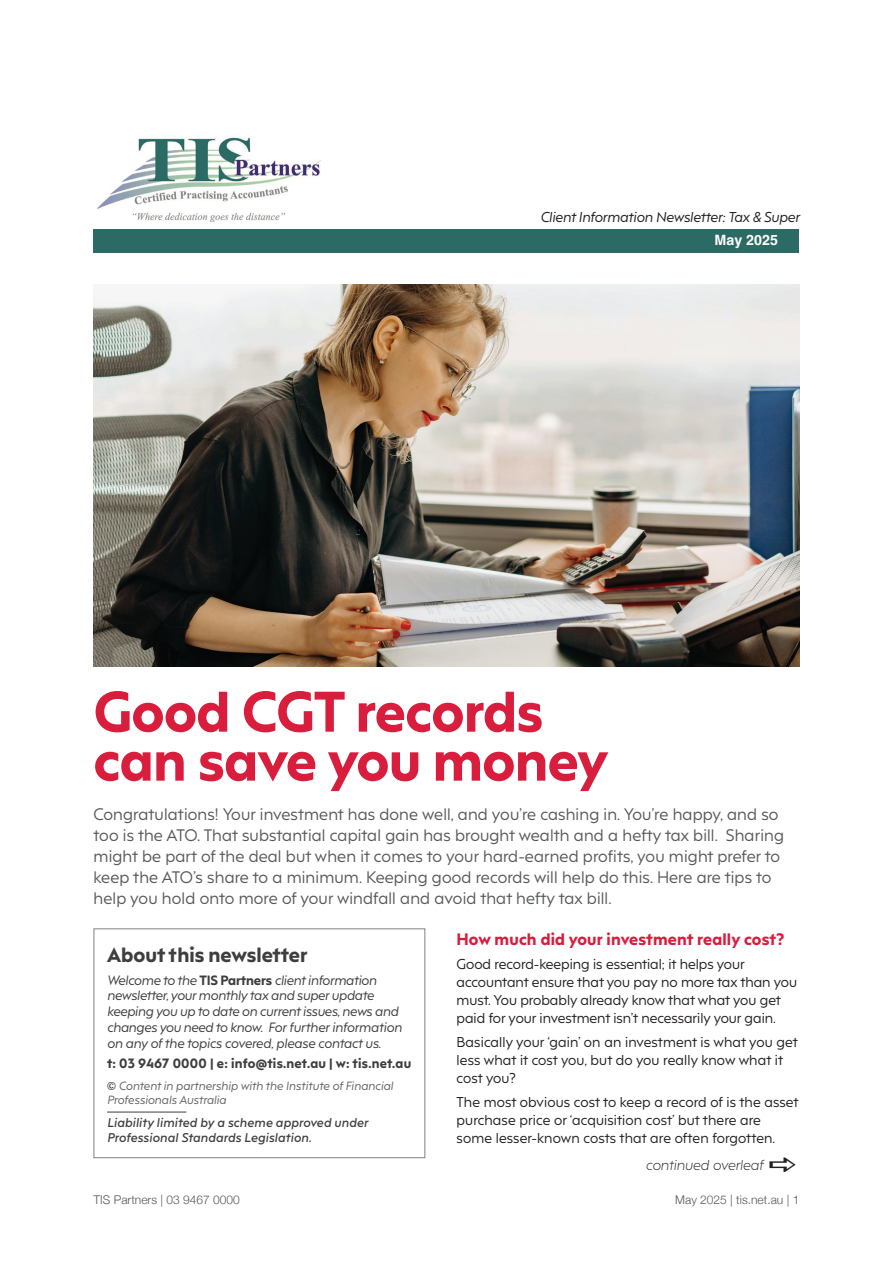
<style>
.page{position:relative;width:893px;height:1263px;background:#fff}
.page>*{position:absolute;margin:0;border:0;box-sizing:border-box;transform-origin:0 0}
.t1{font:800 54px/49.1px "F37 Hooj";letter-spacing:-.01em;color:#d81d3d}
.t2{font:800 19.5px "F37 Hooj";color:#3e3e3f}
.t3{font:15.75px/21px "F37 Hooj";letter-spacing:.01em;color:#57585a}
.t4{font:800 15.75px "F37 Hooj";letter-spacing:.01em;color:#d81d3d}
.t5{font:700 14.25px "Helvetica";color:#fff}
.t6{font:13.5px/18px "F37 Hooj";color:#231f20}
.t7{font:italic 13.5px "F37 Hooj";color:#231f20}
.t8{font:italic 300 13.5px "F37 Hooj";letter-spacing:.01em;color:#231f20}
.t9{font:italic 12.75px/15.8px "F37 Hooj";letter-spacing:-.01em;color:#3e3e3f}
.t10{font:800 12.75px "F37 Hooj";letter-spacing:.02em;color:#3e3e3f}
.t11{font:italic 600 12px/15px "F37 Hooj";letter-spacing:.02em;color:#3e3e3f}
.t12{font:300 12px "Helvetica Neue";color:#57585a}
.t13{font:italic 11.25px/13.5px "F37 Hooj";letter-spacing:.01em;color:#636366}
.s1{font-weight:800;font-style:normal}
</style>
<div class="page">
<img style="left:94px;top:285px;width:705px;height:381px">
<hr style="left:107px;top:1112px;width:79px;height:1px;background:#3e3e3f">
<div style="left:94px;top:928px;width:331px;height:230px;border:1px solid #808285"></div>
<div style="left:94px;top:230px;width:705px;height:23px;background:#2c6b65"></div>
<img style="left:98px;top:137px;width:222px;height:85px">
<p class="t7" style="left:540px;top:206px;width:261px">Client Information Newsletter: Tax &amp; Super</p>
<p class="t5" style="left:715px;top:231px;width:65px">May 2025</p>
<h1 class="t1" style="left:94px;top:681px;width:516px">Good CGT records can save you money</h1>
<p class="t3" style="left:94px;top:802px;width:692px">Congratulations! Your investment has done well, and you’re cashing in. You’re happy, and so too is the ATO. That substantial capital gain has brought wealth and a hefty tax bill. Sharing might be part of the deal but when it comes to your hard-earned profits, you might prefer to keep the ATO’s share to a minimum. Keeping good records will help do this. Here are tips to help you hold onto more of your windfall and avoid that hefty tax bill.</p>
<h2 class="t2" style="left:107px;top:938px;width:202px">About this newsletter</h2>
<p class="t9" style="left:107px;top:970px;width:296px">Welcome to the <span class="s1">TIS Partners</span> client information newsletter, your monthly tax and super update keeping you up to date on current issues, news and changes you need to know. For further information on any of the topics covered, please contact us.</p>
<p class="t10" style="left:107px;top:1052px;width:306px">t: 03 9467 0000 | e: info@tis.net.au | w: tis.net.au</p>
<p class="t13" style="left:107px;top:1078px;width:288px;text-indent:12px">Content in partnership with the Institute of Financial<br>Professionals Australia</p>
<p class="t11" style="left:107px;top:1114px;width:263px">Liability limited by a scheme approved under<br>Professional Standards Legislation.</p>
<p class="t4" style="left:457px;top:925px;width:329px">How much did your investment really cost?</p>
<p class="t6" style="left:457px;top:953px;width:342px">Good record-keeping is essential; it helps your accountant ensure that you pay no more tax than you must. You probably already know that what you get paid for your investment isn’t necessarily your gain.</p>
<p class="t6" style="left:457px;top:1031px;width:343px">Basically your ‘gain’ on an investment is what you get less what it cost you, but do you really know what it cost you?</p>
<p class="t6" style="left:457px;top:1091px;width:343px">The most obvious cost to keep a record of is the asset purchase price or ‘acquisition cost’ but there are some lesser-known costs that are often forgotten.</p>
<p class="t8" style="left:646px;top:1153px;width:119px">continued overleaf</p>
<p class="t12" style="left:94px;top:1190px;width:148px">TIS Partners | 03 9467 0000</p>
<p class="t12" style="left:675px;top:1190px;width:126px">May 2025 | tis.net.au | 1</p>
</div>
